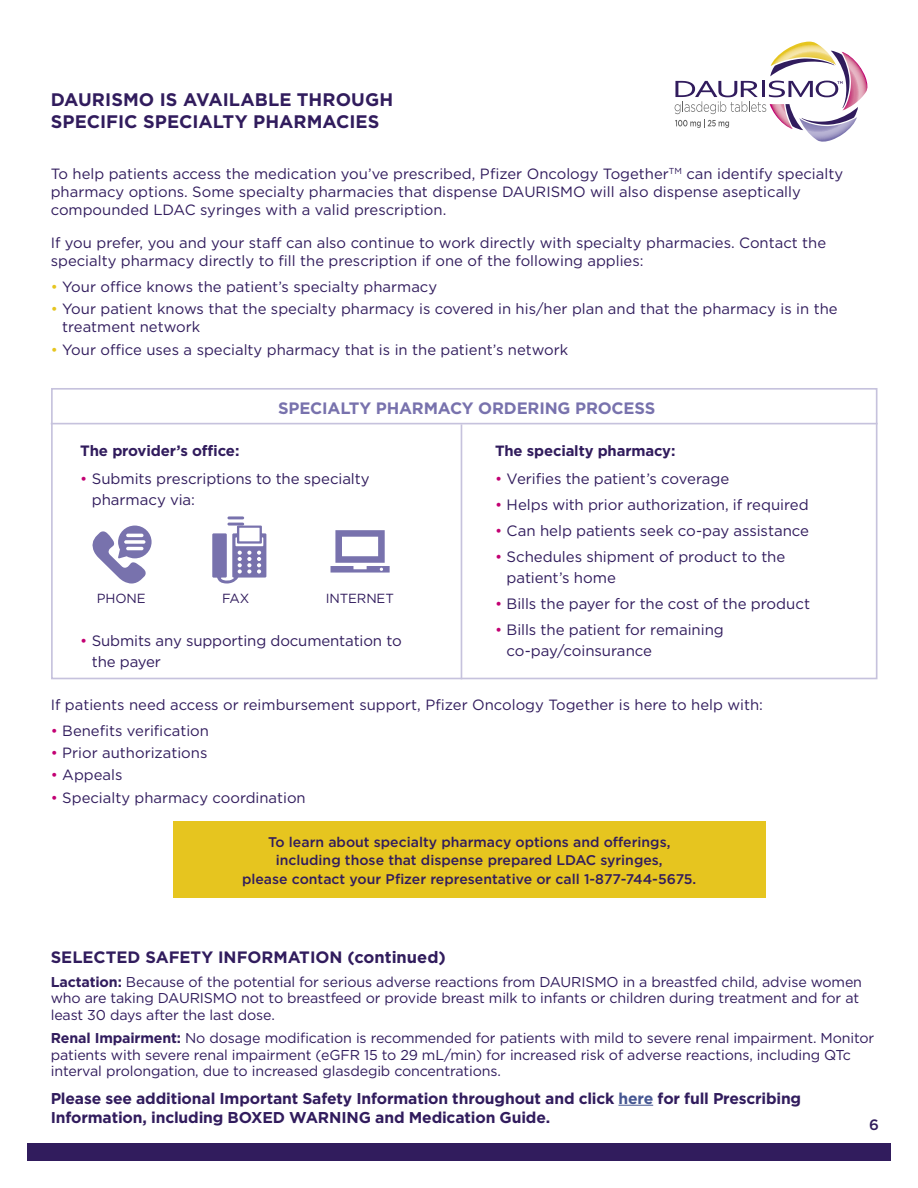
<style>
.page{position:relative;width:918px;height:1188px;background:#fff}
.page>*{position:absolute;margin:0;border:0;box-sizing:border-box;transform-origin:0 0}
.t1{font:700 18.15px/21.5px "Gotham";color:#311c5d}
.t2{font:700 16.5px "Gotham";color:#311c5d}
.t3{font:700 16.5px "Gotham";letter-spacing:-.01em;color:#7872ad}
.t4{font:700 15.6px/19.8px "Gotham";letter-spacing:-.01em;color:#311c5d}
.t5{font:15px/21px "Gotham";letter-spacing:-.005em;color:#311c5d}
.t6{font:700 15px "Gotham";letter-spacing:-.01em;color:#311c5d}
.t7{font:500 15px "Gotham";color:#311c5d}
.t8{font:14.85px/18.1px "Gotham";color:#311c5d}
.t9{font:700 14.85px "Gotham";letter-spacing:-.01em;color:#311c5d}
.t10{font:14.25px/16.5px "Gotham";letter-spacing:-.01em;color:#311c5d}
.t11{font:500 14.1px/18.1px "Gotham";color:#311c5d;text-align:center}
.t12{font:13.2px "Gotham";letter-spacing:-.01em;color:#311c5d}
.s1{color:#e6c51f}
.s2{color:#c30073}
.s3{font-weight:700}
.s4{color:#465792}
</style>
<div class="page">
<div style="left:173px;top:821px;width:592px;height:77px;background:#e6c51f"></div>
<svg style="left:50px;top:388px;width:828px;height:292px"></svg>
<hr style="left:51px;top:423px;width:826px;height:1px;background:#c6c2dd">
<hr style="left:461px;top:424px;width:1px;height:255px;background:#c6c2dd">
<svg style="left:91px;top:526px;width:61px;height:58px"></svg>
<svg style="left:212px;top:526px;width:54px;height:58px"></svg>
<hr style="left:227px;top:516px;width:17px;height:3px;background:#7872ad">
<hr style="left:227px;top:523px;width:17px;height:3px;background:#7872ad">
<svg style="left:331px;top:530px;width:59px;height:43px"></svg>
<svg style="left:675px;top:42px;width:193px;height:100px"></svg>
<div style="left:27px;top:1143px;width:864px;height:18px;background:#311c5d"></div>
<hr style="left:619px;top:1105px;width:34px;height:1px;background:#465792">
<p class="t1" style="left:51px;top:89px;width:344px">DAURISMO IS AVAILABLE THROUGH<br>SPECIFIC SPECIALTY PHARMACIES</p>
<p class="t8" style="left:51px;top:164px;width:794px">To help patients access the medication you’ve prescribed, Pfizer Oncology Together<sup>TM</sup> can identify specialty pharmacy options. Some specialty pharmacies that dispense DAURISMO will also dispense aseptically compounded LDAC syringes with a valid prescription.</p>
<p class="t8" style="left:51px;top:234px;width:777px">If you prefer, you and your staff can also continue to work directly with specialty pharmacies. Contact the specialty pharmacy directly to fill the prescription if one of the following applies:</p>
<p class="t8" style="left:51px;top:277px;width:388px"><span class="s1">•</span> Your office knows the patient’s specialty pharmacy</p>
<p class="t8" style="left:62px;top:300px;width:777px;text-indent:-12px"><span class="s1">•</span> Your patient knows that the specialty pharmacy is covered in his/her plan and that the pharmacy is in the treatment network</p>
<p class="t8" style="left:51px;top:340px;width:519px"><span class="s1">•</span> Your office uses a specialty pharmacy that is in the patient’s network</p>
<p class="t3" style="left:278px;top:397px;width:379px">SPECIALTY PHARMACY ORDERING PROCESS</p>
<p class="t6" style="left:80px;top:441px;width:161px">The provider’s office:</p>
<p class="t5" style="left:92px;top:468px;width:280px;text-indent:-12px"><span class="s2">•</span> Submits prescriptions to the specialty pharmacy via:</p>
<p class="t12" style="left:97px;top:590px;width:50px">PHONE</p>
<p class="t12" style="left:222px;top:590px;width:29px">FAX</p>
<p class="t12" style="left:326px;top:590px;width:70px">INTERNET</p>
<p class="t5" style="left:92px;top:630px;width:311px;text-indent:-12px"><span class="s2">•</span> Submits any supporting documentation to the payer</p>
<p class="t9" style="left:495px;top:441px;width:182px">The specialty pharmacy:</p>
<p class="t5" style="left:495px;top:468px;width:236px"><span class="s2">•</span> Verifies the patient’s coverage</p>
<p class="t5" style="left:495px;top:494px;width:315px"><span class="s2">•</span> Helps with prior authorization, if required</p>
<p class="t5" style="left:495px;top:520px;width:316px"><span class="s2">•</span> Can help patients seek co-pay assistance</p>
<p class="t5" style="left:507px;top:546px;width:280px;text-indent:-12px"><span class="s2">•</span> Schedules shipment of product to the patient’s home</p>
<p class="t5" style="left:495px;top:593px;width:317px"><span class="s2">•</span> Bills the payer for the cost of the product</p>
<p class="t5" style="left:507px;top:619px;width:219px;text-indent:-12px"><span class="s2">•</span> Bills the patient for remaining co-pay/coinsurance</p>
<p class="t8" style="left:51px;top:695px;width:714px">If patients need access or reimbursement support, Pfizer Oncology Together is here to help with:</p>
<p class="t8" style="left:51px;top:721px;width:160px"><span class="s2">•</span> Benefits verification</p>
<p class="t8" style="left:51px;top:743px;width:158px"><span class="s2">•</span> Prior authorizations</p>
<p class="t8" style="left:51px;top:766px;width:73px"><span class="s2">•</span> Appeals</p>
<p class="t8" style="left:51px;top:788px;width:257px"><span class="s2">•</span> Specialty pharmacy coordination</p>
<p class="t11" style="left:242px;top:833px;width:456px">To learn about specialty pharmacy options and offerings, including those that dispense prepared LDAC syringes,<br>please contact your Pfizer representative or call 1-877-744-5675.</p>
<p class="t2" style="left:51px;top:946px;width:397px">SELECTED SAFETY INFORMATION (continued)</p>
<p class="t10" style="left:51px;top:973px;width:813px"><span class="s3">Lactation:</span> Because of the potential for serious adverse reactions from DAURISMO in a breastfed child, advise women who are taking DAURISMO not to breastfeed or provide breast milk to infants or children during treatment and for at least 30 days after the last dose.</p>
<p class="t10" style="left:51px;top:1030px;width:825px"><span class="s3">Renal Impairment:</span> No dosage modification is recommended for patients with mild to severe renal impairment. Monitor patients with severe renal impairment (eGFR 15 to 29 mL/min) for increased risk of adverse reactions, including QTc interval prolongation, due to increased glasdegib concentrations.</p>
<p class="t4" style="left:51px;top:1088px;width:752px">Please see additional Important Safety Information throughout and click <span class="s4">here</span> for full Prescribing<br>Information, including BOXED WARNING and Medication Guide.</p>
<p class="t7" style="left:869px;top:1115px;width:11px">6</p>
</div>
